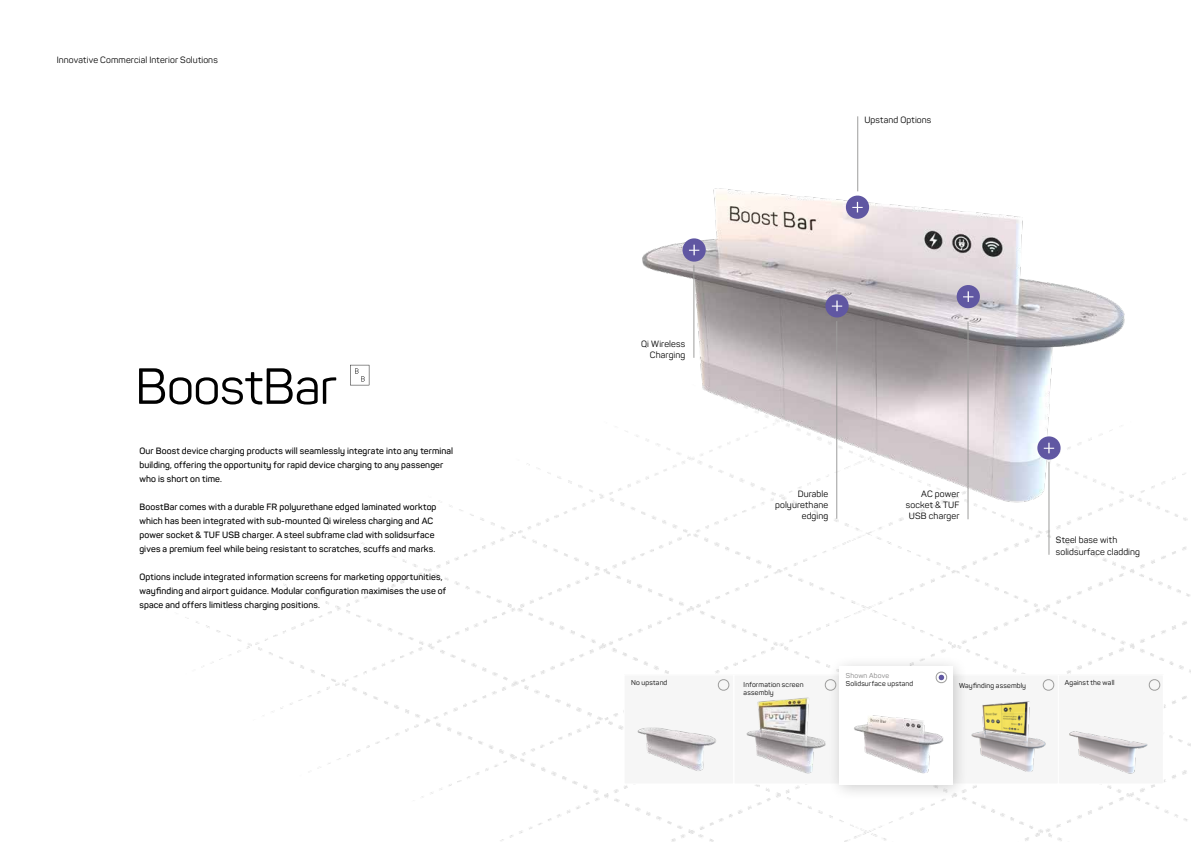
<style>
.page{position:relative;width:1191px;height:842px;background:#fff}
.page>*{position:absolute;margin:0;border:0;box-sizing:border-box;transform-origin:0 0}
.t1{font:50px "Panton";letter-spacing:-.005em;color:#000}
.t2{font:600 9px/14px "Panton";letter-spacing:.01em;color:#000}
.t3{font:9px/11px "Panton";letter-spacing:.01em;color:#000;text-align:right}
.t4{font:7px/8px "Panton";letter-spacing:.02em;color:#000}
.t5{font:7px "Panton";letter-spacing:.02em;color:#818080}
</style>
<div class="page">
<img style="left:185px;top:364px;width:1006px;height:478px">
<img style="left:636px;top:116px;width:492px;height:395px">
<img style="left:1060px;top:676px;width:101px;height:106px">
<div style="left:948px;top:675px;width:110px;height:109px;background:#f6f6f6"></div>
<img style="left:971px;top:683px;width:84px;height:89px">
<img style="left:735px;top:676px;width:92px;height:106px">
<svg style="left:625px;top:676px;width:107px;height:106px;fill:#f6f6f6"></svg>
<div style="left:827px;top:654px;width:141px;height:147px;background:#000;opacity:.2"></div>
<img style="left:839px;top:667px;width:113px;height:118px">
<svg style="left:844px;top:194px;width:26px;height:26px"></svg>
<svg style="left:681px;top:237px;width:26px;height:26px"></svg>
<svg style="left:824px;top:293px;width:25px;height:26px"></svg>
<svg style="left:955px;top:284px;width:26px;height:25px"></svg>
<svg style="left:1036px;top:435px;width:25px;height:26px"></svg>
<hr style="left:857px;top:116px;width:1px;height:75px;background:#9d9d9c">
<hr style="left:1048px;top:462px;width:1px;height:93px;background:#9d9d9c">
<hr style="left:693px;top:265px;width:1px;height:93px;background:#9d9d9c">
<hr style="left:836px;top:321px;width:1px;height:198px;background:#9d9d9c">
<hr style="left:967px;top:322px;width:1px;height:197px;background:#9d9d9c">
<svg style="left:935px;top:671px;width:12px;height:12px"></svg>
<svg style="left:1042px;top:679px;width:12px;height:12px"></svg>
<svg style="left:824px;top:679px;width:12px;height:12px"></svg>
<svg style="left:717px;top:679px;width:13px;height:12px"></svg>
<svg style="left:1148px;top:679px;width:12px;height:12px"></svg>
<svg style="left:350px;top:365px;width:19px;height:20px"></svg>
<p class="t3" style="left:57px;top:55px;width:163px">Innovative Commercial Interior Solutions</p>
<h1 class="t1" style="left:135px;top:356px;width:203px">BoostBar</h1>
<p class="t2" style="left:139px;top:443px;width:315px">Our Boost device charging products will seamlessly integrate into any terminal building, offering the opportunity for rapid device charging to any passenger who is short on time.</p>
<p class="t2" style="left:139px;top:499px;width:298px">BoostBar comes with a durable FR polyurethane edged laminated worktop which has been integrated with sub-mounted Qi wireless charging and AC power socket &amp; TUF USB charger. A steel subframe clad with solidsurface gives a premium feel while being resistant to scratches, scuffs and marks.</p>
<p class="t2" style="left:139px;top:569px;width:308px">Options include integrated information screens for marketing opportunities, wayfinding and airport guidance. Modular configuration maximises the use of space and offers limitless charging positions.</p>
<p class="t3" style="left:641px;top:338px;width:46px">Qi Wireless<br>Charging</p>
<p class="t3" style="left:864px;top:114px;width:68px">Upstand Options</p>
<p class="t3" style="left:775px;top:488px;width:55px">Durable polyurethane edging</p>
<p class="t3" style="left:905px;top:489px;width:55px">AC power socket &amp; TUF<br>USB charger</p>
<p class="t3" style="left:1055px;top:533px;width:86px;line-height:12px;text-align:left">Steel base with solidsurface cladding</p>
<p class="t4" style="left:631px;top:679px;width:38px">No upstand</p>
<p class="t4" style="left:743px;top:680px;width:61px">Information screen assembly</p>
<p class="t5" style="left:846px;top:671px;width:45px">Shown Above</p>
<p class="t4" style="left:846px;top:679px;width:69px">Solidsurface upstand</p>
<p class="t4" style="left:959px;top:681px;width:69px">Wayfinding assembly</p>
<p class="t4" style="left:1064px;top:679px;width:51px">Against the wall</p>
</div>
